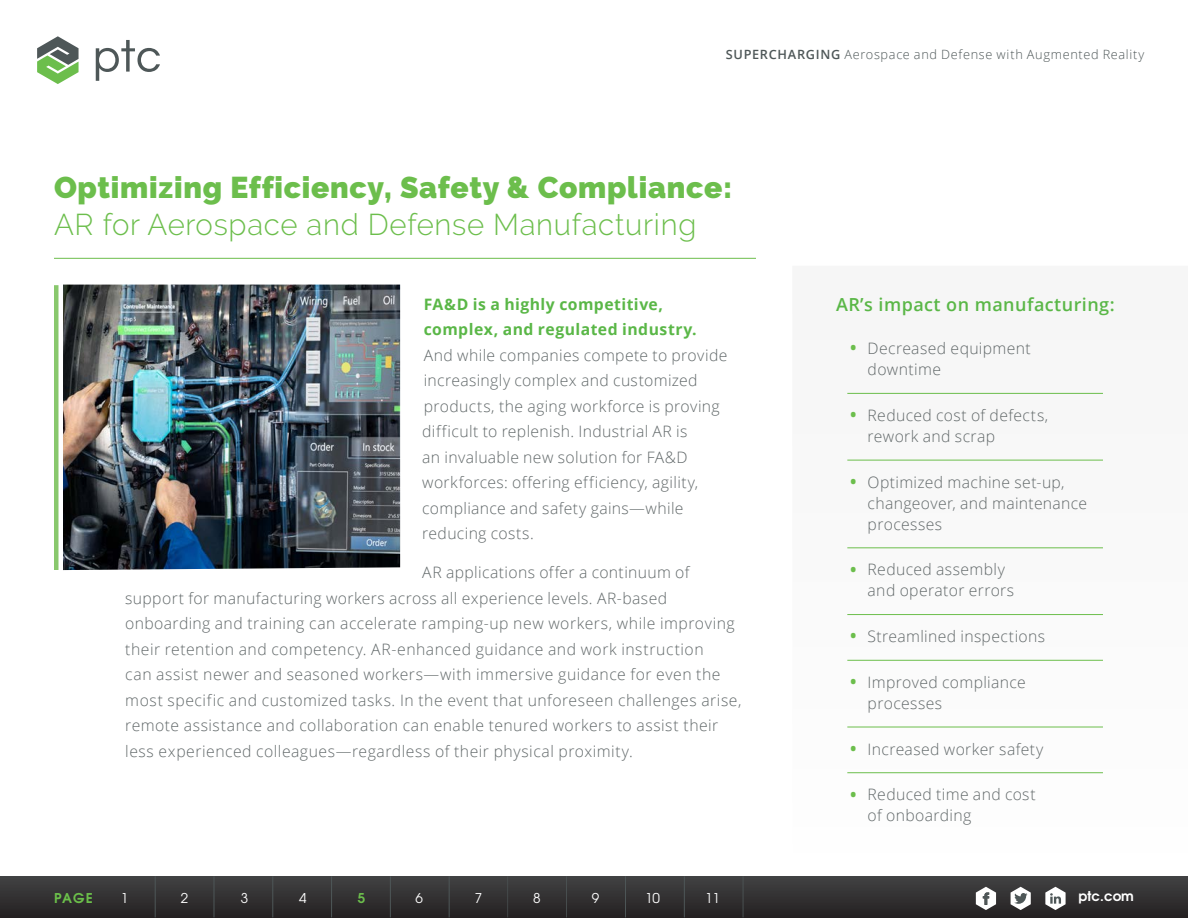
<style>
.page{position:relative;width:1188px;height:918px;background:#fff}
.page>*{position:absolute;margin:0;border:0;box-sizing:border-box;transform-origin:0 0}
._4__Subhead{font:900 30px/37.5px "PTC Raleway";letter-spacing:.025em;color:#6cbe4c}
._4__Subhead-2{font:600 18px "Open Sans";letter-spacing:.025em;color:#5ab747}
._3__eBK_Text_Body{font:300 15.75px/25.5px "Open Sans";letter-spacing:.025em;color:#616869}
.t1{font:13.5px "Te X Gyre Adventor";color:#fff}
.t2{font:700 13.5px "Te X Gyre Adventor";color:#fff}
.t3{font:700 13.5px "Te X Gyre Adventor";color:#6bbf4a}
.t4{font:700 13.5px "Te X Gyre Adventor";color:#6cbe4c}
.t5{font:300 12.75px "Open Sans";letter-spacing:.055em;color:#4e5758}
.s1{font-weight:600}
.s2{font-weight:300}
.s3{font-weight:700;color:#5ab747}
.s4{font-size:31.2px;color:#6cbe4c}
</style>
<div class="page">
<svg style="left:37px;top:36px;width:42px;height:48px"></svg>
<svg style="left:96px;top:40px;width:64px;height:41px"></svg>
<div style="left:0;top:876px;width:1188px;height:42px;background:linear-gradient(to bottom,#424243,#252122)"></div>
<hr style="left:155px;top:876px;width:1px;height:41px;background:#4e5758">
<hr style="left:214px;top:876px;width:1px;height:41px;background:#4e5758">
<hr style="left:273px;top:876px;width:1px;height:41px;background:#4e5758">
<hr style="left:331px;top:876px;width:1px;height:41px;background:#4e5758">
<hr style="left:390px;top:876px;width:1px;height:41px;background:#4e5758">
<hr style="left:449px;top:876px;width:1px;height:41px;background:#4e5758">
<hr style="left:508px;top:876px;width:1px;height:41px;background:#4e5758">
<hr style="left:566px;top:876px;width:1px;height:41px;background:#4e5758">
<hr style="left:625px;top:876px;width:1px;height:41px;background:#4e5758">
<hr style="left:684px;top:876px;width:1px;height:41px;background:#4e5758">
<hr style="left:743px;top:876px;width:1px;height:41px;background:#4e5758">
<svg style="left:1045px;top:887px;width:21px;height:23px"></svg>
<svg style="left:976px;top:887px;width:20px;height:23px"></svg>
<svg style="left:1011px;top:887px;width:20px;height:23px"></svg>
<svg style="left:792px;top:392px;width:396px;height:485px"></svg>
<hr style="left:54px;top:258px;width:702px;height:1px;background:#6cbe4c">
<hr style="left:847px;top:393px;width:256px;height:1px;background:#6cbe4c">
<hr style="left:847px;top:460px;width:256px;height:1px;background:#6cbe4c">
<hr style="left:847px;top:548px;width:256px;height:1px;background:#6cbe4c">
<hr style="left:847px;top:614px;width:256px;height:1px;background:#6cbe4c">
<hr style="left:847px;top:660px;width:256px;height:1px;background:#6cbe4c">
<hr style="left:847px;top:727px;width:256px;height:1px;background:#6cbe4c">
<hr style="left:847px;top:772px;width:256px;height:1px;background:#6cbe4c">
<img style="left:63px;top:285px;width:337px;height:285px">
<hr style="left:54px;top:285px;width:4px;height:285px;background:#89c86d">
<p class="t5" style="left:726px;top:46px;width:420px"><span class="s1">SUPERCHARGING</span> Aerospace and Defense with Augmented Reality</p>
<p class="_4__Subhead" style="left:54px;top:169px;width:680px">Optimizing Efficiency, Safety &amp; Compliance:<br><span class="s2">AR for Aerospace and Defense Manufacturing</span></p>
<p class="_3__eBK_Text_Body" style="left:422px;top:291px;width:307px"><span class="s3">FA&amp;D is a highly competitive, complex, and regulated industry.<br></span>And while companies compete to provide increasingly complex and customized products, the aging workforce is proving difficult to replenish. Industrial AR is<br>an invaluable new solution for FA&amp;D workforces: offering efficiency, agility, compliance and safety gains—while reducing costs.</p>
<p class="_3__eBK_Text_Body" style="left:125px;top:559px;width:618px;text-indent:297px">AR applications offer a continuum of support for manufacturing workers across all experience levels. AR-based onboarding and training can accelerate ramping-up new workers, while improving their retention and competency. AR-enhanced guidance and work instruction<br>can assist newer and seasoned workers—with immersive guidance for even the most specific and customized tasks. In the event that unforeseen challenges arise, remote assistance and collaboration can enable tenured workers to assist their less experienced colleagues—regardless of their physical proximity.</p>
<p class="t3" style="left:54px;top:886px;width:40px">PAGE</p>
<p class="t1" style="left:121px;top:887px;width:9px">1</p>
<p class="t1" style="left:181px;top:887px;width:9px">2</p>
<p class="t1" style="left:241px;top:887px;width:9px">3</p>
<p class="t1" style="left:299px;top:887px;width:9px">4</p>
<p class="t4" style="left:358px;top:886px;width:9px">5</p>
<p class="t1" style="left:416px;top:887px;width:9px">6</p>
<p class="t1" style="left:475px;top:887px;width:9px">7</p>
<p class="t1" style="left:533px;top:887px;width:9px">8</p>
<p class="t1" style="left:592px;top:887px;width:9px">9</p>
<p class="t1" style="left:645px;top:887px;width:16px">10</p>
<p class="t1" style="left:705px;top:887px;width:16px">11</p>
<p class="_4__Subhead-2" style="left:836px;top:292px;width:280px">AR’s impact on manufacturing:</p>
<p class="_3__eBK_Text_Body" style="left:868px;top:338px;width:165px;line-height:21px;text-indent:-20px"><span class="s4">•</span> Decreased equipment downtime</p>
<p class="_3__eBK_Text_Body" style="left:868px;top:404px;width:182px;line-height:21px;text-indent:-20px"><span class="s4">•</span> Reduced cost of defects, rework and scrap</p>
<p class="_3__eBK_Text_Body" style="left:868px;top:471px;width:221px;line-height:21px;text-indent:-20px"><span class="s4">•</span> Optimized machine set-up, changeover, and maintenance processes</p>
<p class="_3__eBK_Text_Body" style="left:868px;top:559px;width:148px;line-height:21px;text-indent:-20px"><span class="s4">•</span> Reduced assembly and operator errors</p>
<p class="_3__eBK_Text_Body" style="left:847px;top:623px;width:199px"><span class="s4">•</span> Streamlined inspections</p>
<p class="_3__eBK_Text_Body" style="left:868px;top:671px;width:160px;line-height:21px;text-indent:-20px"><span class="s4">•</span> Improved compliance processes</p>
<p class="_3__eBK_Text_Body" style="left:847px;top:736px;width:197px"><span class="s4">•</span> Increased worker safety</p>
<p class="_3__eBK_Text_Body" style="left:868px;top:784px;width:170px;line-height:21px;text-indent:-20px"><span class="s4">•</span> Reduced time and cost of onboarding</p>
<p class="t2" style="left:1079px;top:885px;width:57px">ptc.com</p>
</div>
